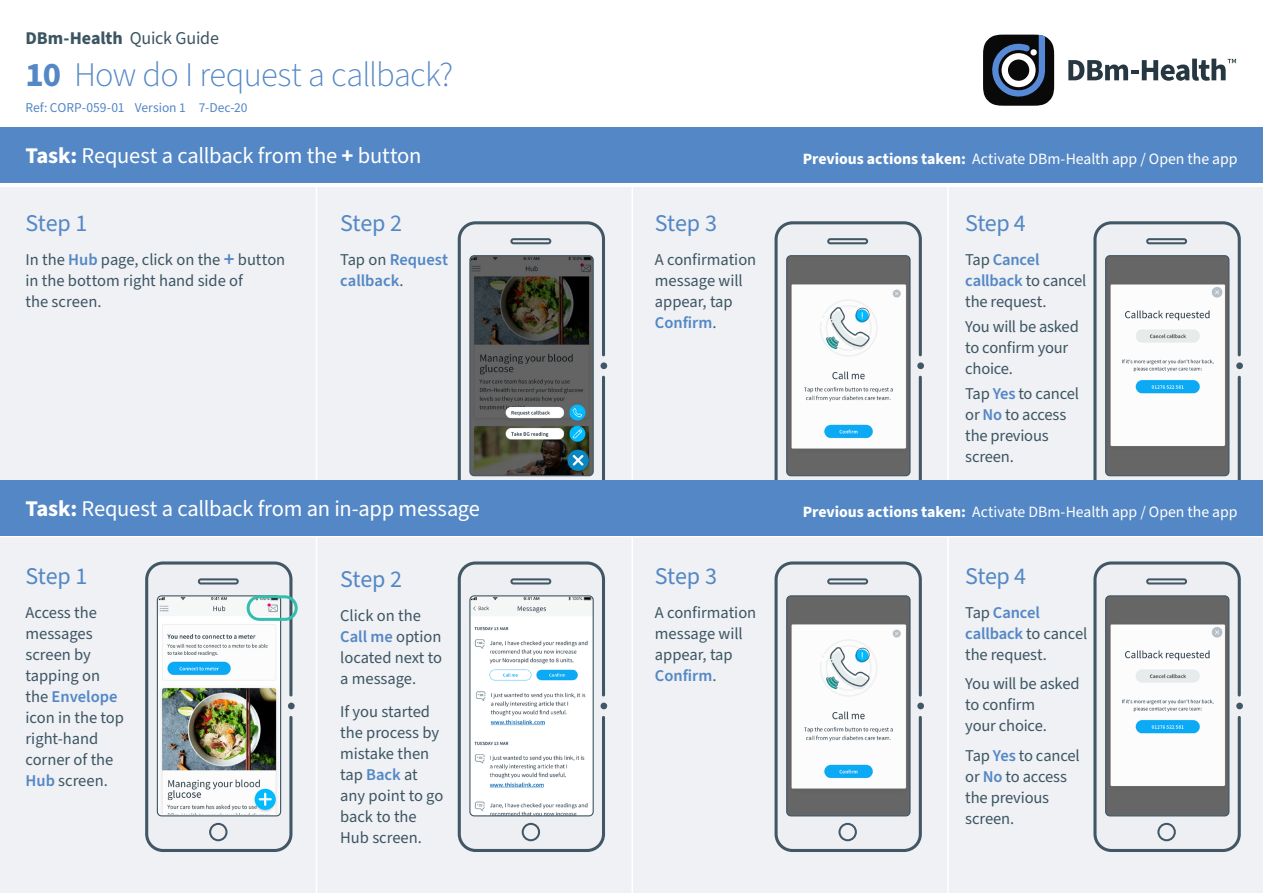
<style>
.page{position:relative;width:1263px;height:893px;background:#fff}
.page>*{position:absolute;margin:0;border:0;box-sizing:border-box;transform-origin:0 0}
.t1{font:300 34.5px "Source Sans Pro";letter-spacing:-.025em;color:#5487c5}
.t2{font:24px "Source Sans Pro";letter-spacing:-.015em;color:#5487c5}
.t3{font:22.5px "Source Sans Pro";letter-spacing:-.01em;color:#fff}
.t4{font:700 18px "Source Sans Pro";letter-spacing:-.005em;color:#3d5563}
.t5{font:16.5px/21px "Source Sans Pro";letter-spacing:-.005em;color:#3d5563}
.t6{font:600 16.5px/21px "Source Sans Pro";color:#5487c5}
.t7{font:15.75px "Source Sans Pro";letter-spacing:-.005em;color:#fff}
.t8{font:13.5px "Source Sans Pro";color:#5487c5}
.s1{font-weight:400}
.s2{font-weight:700}
.s3{font-weight:600;color:#5487c5}
.s4{font-weight:600;font-size:21px;color:#5487c5}
.s5{font-weight:400;color:#3d5563}
</style>
<div class="page">
<div style="left:0;top:187px;width:1263px;height:706px;background:#eff1f4"></div>
<svg style="left:458px;top:221px;width:150px;height:259px"></svg>
<img style="left:470px;top:257px;width:123px;height:219px">
<div style="left:469px;top:255px;width:125px;height:221px;border:1px solid #3d5563;border-radius:4px"></div>
<svg style="left:774px;top:221px;width:150px;height:259px"></svg>
<img style="left:787px;top:256px;width:123px;height:220px">
<div style="left:786px;top:255px;width:124px;height:221px;border:1px solid #3d5563;border-radius:4px"></div>
<svg style="left:1093px;top:221px;width:150px;height:259px"></svg>
<img style="left:1106px;top:256px;width:123px;height:220px">
<div style="left:1105px;top:255px;width:124px;height:221px;border:1px solid #3d5563;border-radius:4px"></div>
<hr style="left:316px;top:187px;width:1px;height:706px;background:#fff">
<div style="left:0;top:128px;width:1263px;height:55px;background:#5487c5"></div>
<svg style="left:1068px;top:59px;width:168px;height:22px"></svg>
<svg style="left:983px;top:35px;width:71px;height:71px;background:#414a5a"></svg>
<hr style="left:947px;top:187px;width:2px;height:706px;background:#fff">
<hr style="left:631px;top:187px;width:2px;height:706px;background:#fff">
<div style="left:0;top:480px;width:1263px;height:56px;background:#5487c5"></div>
<svg style="left:145px;top:561px;width:150px;height:291px"></svg>
<img style="left:157px;top:596px;width:122px;height:218px">
<div style="left:157px;top:595px;width:124px;height:221px;border:1px solid #3d5563;border-radius:4px"></div>
<svg style="left:458px;top:561px;width:150px;height:291px"></svg>
<img style="left:470px;top:597px;width:123px;height:219px">
<div style="left:469px;top:595px;width:125px;height:221px;border:1px solid #3d5563;border-radius:4px"></div>
<svg style="left:774px;top:561px;width:150px;height:291px"></svg>
<img style="left:787px;top:596px;width:123px;height:220px">
<div style="left:786px;top:595px;width:124px;height:221px;border:1px solid #3d5563;border-radius:4px"></div>
<svg style="left:1093px;top:561px;width:150px;height:291px"></svg>
<img style="left:1106px;top:596px;width:123px;height:220px">
<div style="left:1105px;top:595px;width:124px;height:221px;border:1px solid #3d5563;border-radius:4px"></div>
<div style="left:247px;top:595px;width:51px;height:26px;border:3px solid #32bdaf;border-radius:11px"></div>
<p class="t4" style="left:26px;top:26px;width:195px">DBm-Health <span class="s1">Quick Guide</span></p>
<p class="t1" style="left:26px;top:52px;width:429px"><span class="s2">10</span> How do I request a callback?</p>
<p class="t8" style="left:26px;top:98px;width:223px">Ref: CORP-059-01 Version 1 7-Dec-20</p>
<p class="t3" style="left:26px;top:141px;width:397px"><span class="s2">Task:</span> Request a callback from the <span class="s2">+</span> button</p>
<p class="t2" style="left:26px;top:207px;width:64px">Step 1</p>
<p class="t5" style="left:26px;top:249px;width:261px">In the <span class="s3">Hub</span> page, click on the <span class="s4">+</span> button in the bottom right hand side of<br>the screen.</p>
<p class="t2" style="left:340px;top:207px;width:64px">Step 2</p>
<p class="t6" style="left:340px;top:249px;width:110px"><span class="s5">Tap on</span> Request callback<span class="s5">.</span></p>
<p class="t3" style="left:26px;top:494px;width:456px"><span class="s2">Task:</span> Request a callback from an in-app message</p>
<p class="t2" style="left:26px;top:560px;width:64px">Step 1</p>
<p class="t5" style="left:26px;top:602px;width:100px">Access the messages screen by tapping on the <span class="s3">Envelope </span>icon in the top right-hand corner of the<br><span class="s3">Hub</span> screen.</p>
<p class="t2" style="left:340px;top:563px;width:64px">Step 2</p>
<p class="t5" style="left:340px;top:605px;width:103px">Click on the<br><span class="s3">Call me</span> option located next to a message.</p>
<p class="t5" style="left:340px;top:702px;width:105px">If you started the process by mistake then tap <span class="s3">Back</span> at any point to go back to the<br>Hub screen.</p>
<p class="t2" style="left:655px;top:207px;width:64px">Step 3</p>
<p class="t5" style="left:655px;top:249px;width:103px">A confirmation message will appear, tap<br><span class="s3">Confirm</span>.</p>
<p class="t2" style="left:655px;top:560px;width:64px">Step 3</p>
<p class="t5" style="left:655px;top:602px;width:103px">A confirmation message will appear, tap<br><span class="s3">Confirm</span>.</p>
<p class="t7" style="left:803px;top:148px;width:436px"><span class="s2">Previous actions taken:</span> Activate DBm-Health app / Open the app</p>
<p class="t2" style="left:965px;top:207px;width:62px">Step 4</p>
<p class="t5" style="left:965px;top:249px;width:123px">Tap <span class="s3">Cancel callback</span> to cancel the request.</p>
<p class="t5" style="left:965px;top:316px;width:115px">You will be asked to confirm your choice.</p>
<p class="t5" style="left:965px;top:384px;width:115px">Tap <span class="s3">Yes</span> to cancel or <span class="s3">No</span> to access the previous screen.</p>
<p class="t7" style="left:803px;top:501px;width:436px"><span class="s2">Previous actions taken:</span> Activate DBm-Health app / Open the app</p>
<p class="t2" style="left:965px;top:560px;width:62px">Step 4</p>
<p class="t5" style="left:965px;top:602px;width:123px">Tap <span class="s3">Cancel callback</span> to cancel the request.</p>
<p class="t5" style="left:965px;top:674px;width:116px">You will be asked to confirm<br>your choice.</p>
<p class="t5" style="left:965px;top:745px;width:116px">Tap <span class="s3">Yes</span> to cancel or <span class="s3">No</span> to access the previous screen.</p>
</div>
